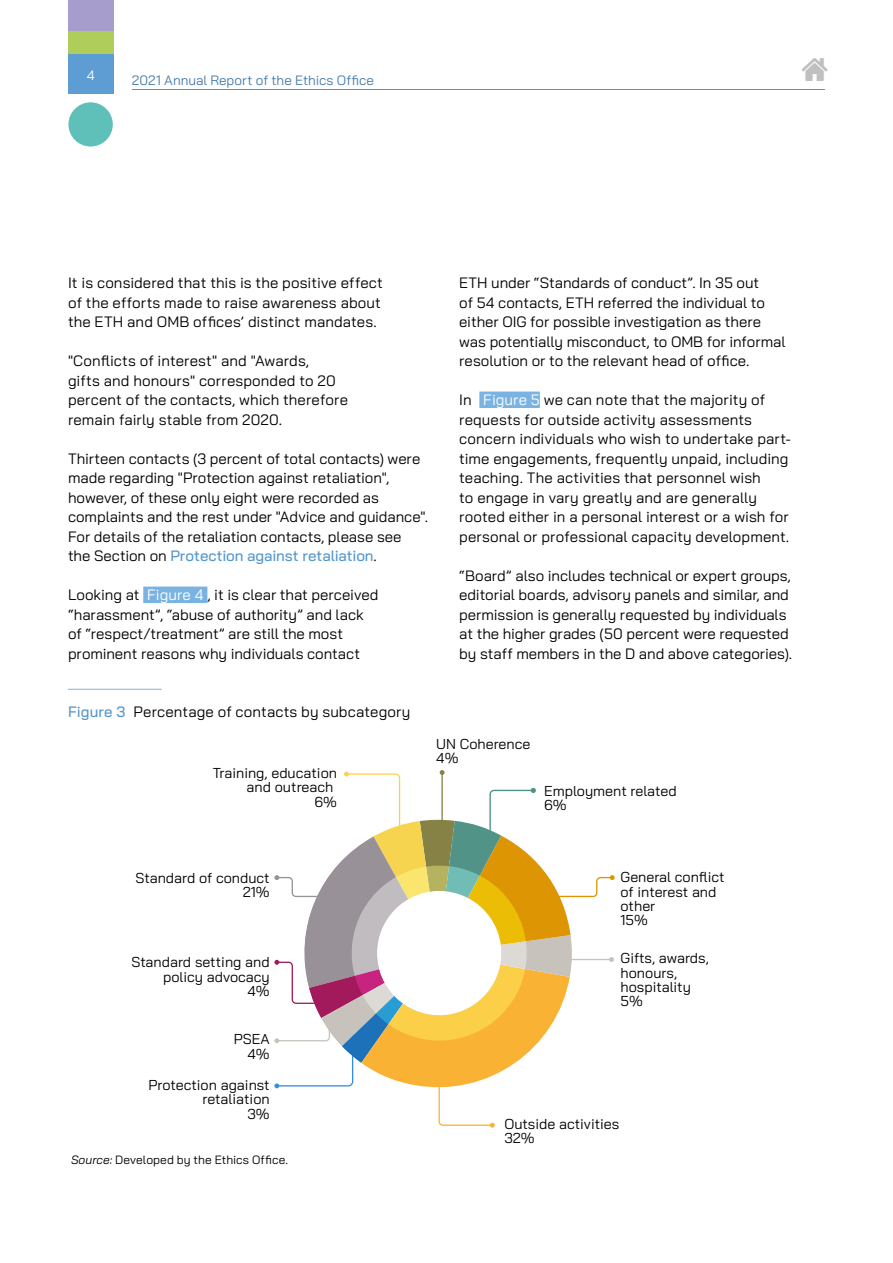
<style>
.page{position:relative;width:893px;height:1263px;background:#fff}
.page>*{position:absolute;margin:0;border:0;box-sizing:border-box;transform-origin:0 0}
.t1{font:15px/19.5px "Bai Jamjuree";color:#000}
.t2{font:14.4px/14.4px "Bai Jamjuree";color:#000}
.t3{font:13.5px "Bai Jamjuree";color:#467baa}
.t4{font:13.5px "Bai Jamjuree";color:#fff}
.t5{font:12px "Bai Jamjuree";letter-spacing:.005em;color:#000}
.s1{font-weight:500;color:#5497cc}
.s2{color:#fff}
.s3{font-style:italic}
</style>
<div class="page">
<hr style="left:132px;top:89px;width:693px;height:1px;background:#5497cc">
<div style="left:68px;top:53px;width:45px;height:41px;background:#5d9dd3"></div>
<div style="left:68px;top:0;width:45px;height:31px;background:#a69dcd"></div>
<div style="left:68px;top:31px;width:45px;height:23px;background:#aecd5b"></div>
<div style="left:68px;top:102px;width:45px;height:45px;background:#5fbfb9;border-radius:50%"></div>
<div style="left:143px;top:587px;width:64px;height:16px;background:#7ab3e2"></div>
<div style="left:479px;top:392px;width:61px;height:16px;background:#7ab3e2"></div>
<svg style="left:274px;top:770px;width:341px;height:357px"></svg>
<hr style="left:68px;top:689px;width:94px;height:1px;background:#7ab3e2">
<p class="t4" style="left:87px;top:64px;width:9px">4</p>
<p class="t3" style="left:132px;top:68px;width:244px">2021 Annual Report of the Ethics Office</p>
<p class="t1" style="left:68px;top:273px;width:316px">It is considered that this is the positive effect of the efforts made to raise awareness about the ETH and OMB offices’ distinct mandates.</p>
<p class="t1" style="left:68px;top:351px;width:281px">"Conflicts of interest" and "Awards,<br>gifts and honours" corresponded to 20 percent of the contacts, which therefore remain fairly stable from 2020.</p>
<p class="t1" style="left:68px;top:448px;width:362px">Thirteen contacts (3 percent of total contacts) were made regarding "Protection against retaliation", however, of these only eight were recorded as complaints and the rest under "Advice and guidance".<br>For details of the retaliation contacts, please see<br>the Section on <span class="s1">Protection against retaliation</span>.</p>
<p class="t1" style="left:68px;top:585px;width:312px">Looking at <span class="s2">Figure 4</span> , it is clear that perceived “harassment”, “abuse of authority” and lack of “respect/treatment” are still the most prominent reasons why individuals contact</p>
<p class="t1" style="left:459px;top:273px;width:328px">ETH under “Standards of conduct”. In 35 out<br>of 54 contacts, ETH referred the individual to either OIG for possible investigation as there was potentially misconduct, to OMB for informal resolution or to the relevant head of office.</p>
<p class="t1" style="left:459px;top:390px;width:333px">In <span class="s2">Figure 5</span> we can note that the majority of requests for outside activity assessments concern individuals who wish to undertake part&shy;time engagements, frequently unpaid, including teaching. The activities that personnel wish<br>to engage in vary greatly and are generally rooted either in a personal interest or a wish for personal or professional capacity development.</p>
<p class="t1" style="left:459px;top:565px;width:334px">“Board” also includes technical or expert groups, editorial boards, advisory panels and similar, and permission is generally requested by individuals at the higher grades (50 percent were requested by staff members in the D and above categories).</p>
<p class="t1" style="left:68px;top:702px;width:344px"><span class="s1">Figure 3</span> Percentage of contacts by subcategory</p>
<p class="t2" style="left:213px;top:766px;width:126px;text-align:right">Training, education and outreach<br>6%</p>
<p class="t2" style="left:436px;top:736px;width:96px">UN Coherence<br>4%</p>
<p class="t2" style="left:544px;top:783px;width:134px">Employment related<br>6%</p>
<p class="t2" style="left:135px;top:871px;width:136px;text-align:right">Standard of conduct<br>21%</p>
<p class="t2" style="left:131px;top:955px;width:140px;text-align:right">Standard setting and policy advocacy<br>4%</p>
<p class="t2" style="left:234px;top:1032px;width:37px;text-align:right">PSEA<br>4%</p>
<p class="t2" style="left:149px;top:1078px;width:123px;text-align:right">Protection against retaliation<br>3%</p>
<p class="t5" style="left:71px;top:1150px;width:219px"><span class="s3">Source:</span> Developed by the Ethics Office.</p>
<p class="t2" style="left:620px;top:870px;width:106px">General conflict of interest and other<br>15%</p>
<p class="t2" style="left:620px;top:951px;width:90px">Gifts, awards, honours, hospitality<br>5%</p>
<p class="t2" style="left:504px;top:1117px;width:116px">Outside activities<br>32%</p>
</div>
